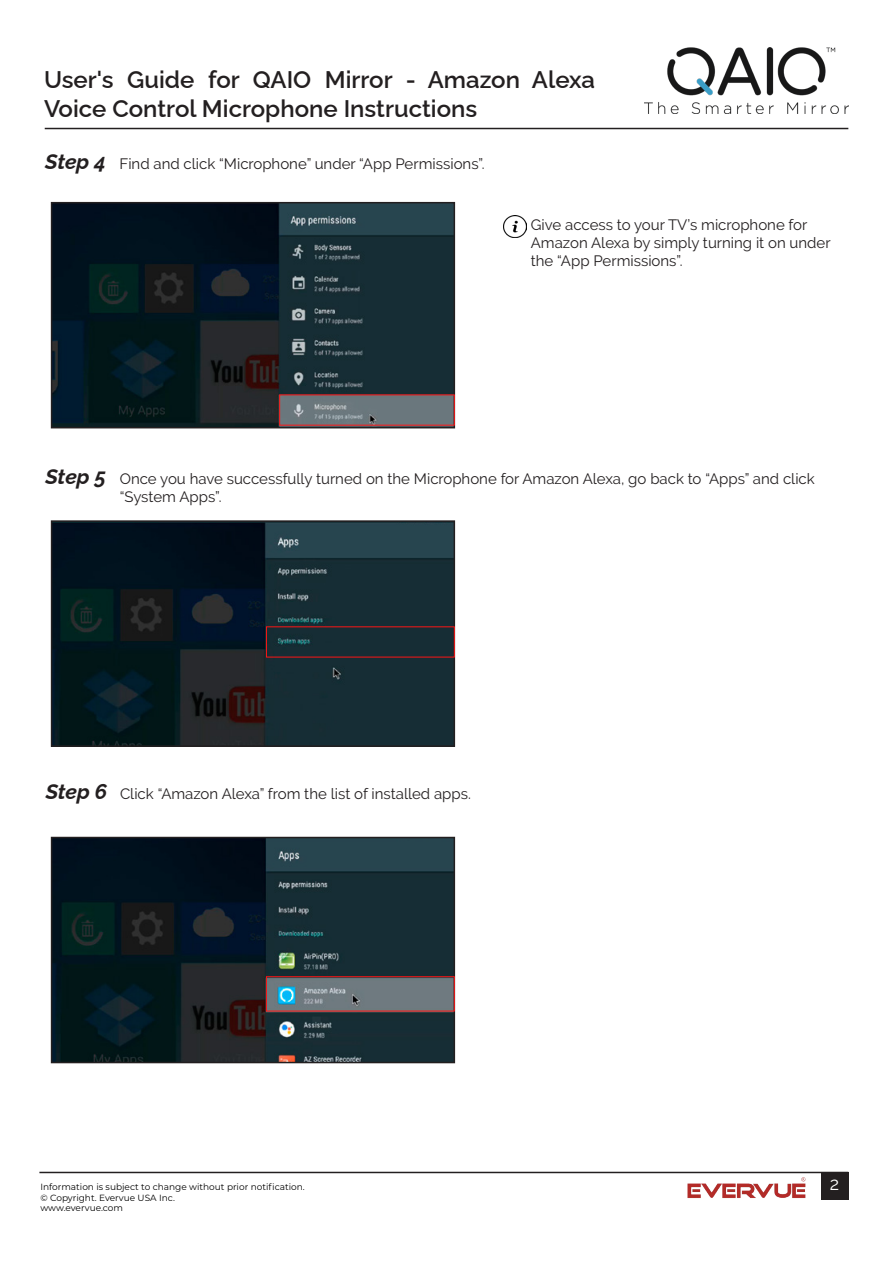
<style>
.page{position:relative;width:893px;height:1263px;background:#fff}
.page>*{position:absolute;margin:0;border:0;box-sizing:border-box;transform-origin:0 0}
.t1{font:600 24px/28.8px "Raleway";color:#231f20}
.t2{font:18px "Raleway";color:#fff}
.t3{font:15px/18px "Raleway";color:#231f20}
.t4{font:9px/10.8px "Montserrat";color:#000}
.s1{font-weight:700;font-style:italic;font-size:21px}
</style>
<div class="page">
<div style="left:821px;top:1172px;width:27px;height:28px;background:#231f20"></div>
<hr style="left:39px;top:1172px;width:809px;height:1px;background:#231f20">
<img style="left:644px;top:47px;width:204px;height:66px">
<img style="left:672px;top:1173px;width:149px;height:25px">
<hr style="left:45px;top:128px;width:803px;height:1px;background:#231f20">
<img style="left:504px;top:215px;width:22px;height:23px">
<img style="left:54px;top:840px;width:398px;height:220px">
<div style="left:51px;top:837px;width:404px;height:226px;border:2px solid #231f20"></div>
<img style="left:54px;top:523px;width:398px;height:221px">
<div style="left:51px;top:520px;width:404px;height:227px;border:2px solid #231f20"></div>
<img style="left:54px;top:205px;width:398px;height:220px">
<div style="left:51px;top:202px;width:404px;height:226px;border:2px solid #231f20"></div>
<div style="left:266px;top:976px;width:189px;height:35px;border:1px solid #fc1515"></div>
<h1 class="t1" style="left:44px;top:63px;width:553px">User's Guide for QAIO Mirror - Amazon Alexa<br>Voice Control Microphone Instructions</h1>
<p class="t3" style="left:45px;top:154px;width:441px"><span class="s1">Step 4</span> Find and click “Microphone” under “App Permissions”.</p>
<p class="t3" style="left:531px;top:216px;width:301px">Give access to your TV’s microphone for<br>Amazon Alexa by simply turning it on under the “App Permissions”.</p>
<p class="t3" style="left:120px;top:470px;width:697px;text-indent:-74px"><span class="s1">Step 5</span> Once you have successfully turned on the Microphone for Amazon Alexa, go back to “Apps” and click “System Apps”.</p>
<p class="t3" style="left:46px;top:785px;width:427px"><span class="s1">Step 6</span> Click “Amazon Alexa” from the list of installed apps.</p>
<p class="t4" style="left:40px;top:1181px;width:266px">Information is subject to change without prior notification.</p>
<p class="t2" style="left:830px;top:1173px;width:11px">2</p>
<p class="t4" style="left:40px;top:1192px;width:136px">© Copyright. Evervue USA Inc. www.evervue.com</p>
</div>
